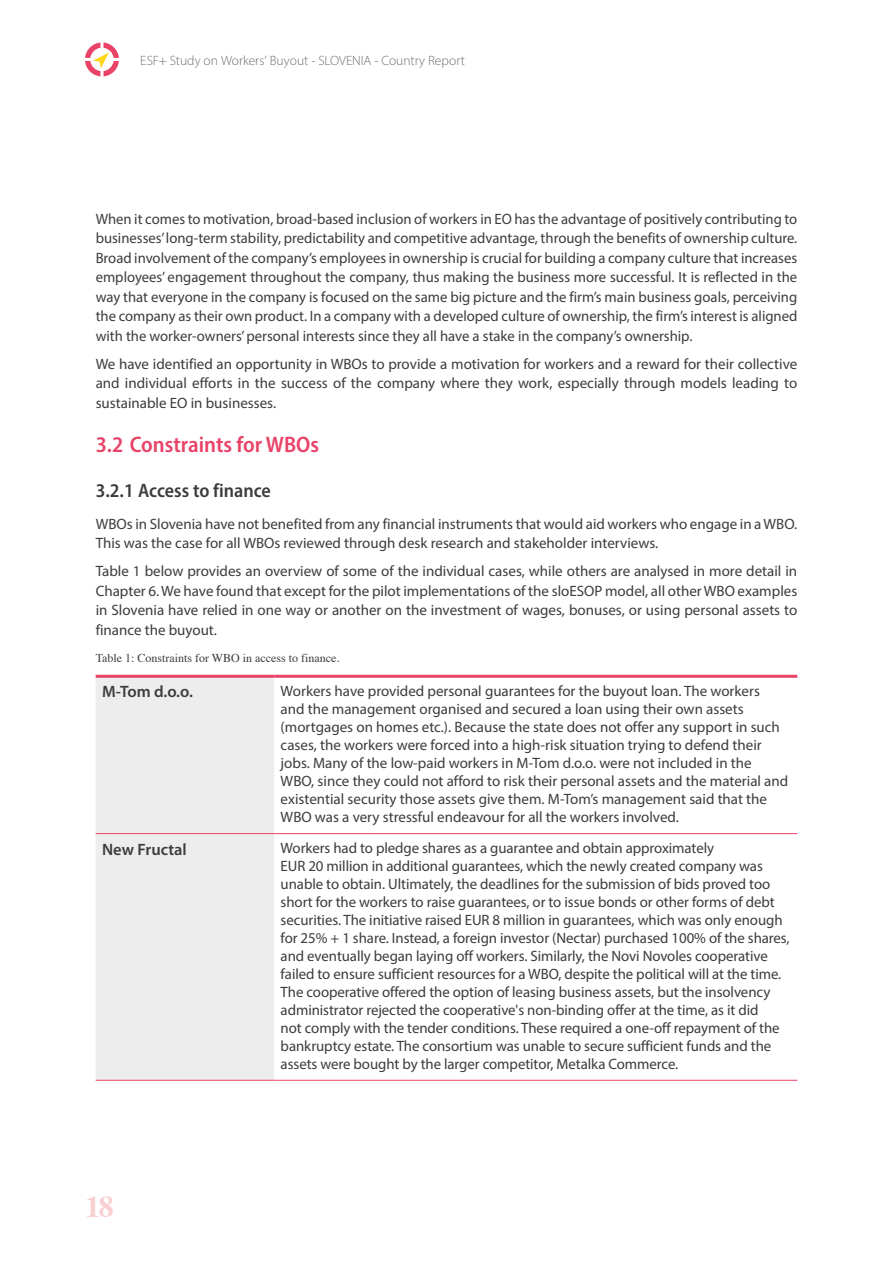
<style>
.page{position:relative;width:893px;height:1263px;background:#fff}
.page>*{position:absolute;margin:0;border:0;box-sizing:border-box;transform-origin:0 0}
.t1{font:700 30px "Times";color:#f9d0d1}
.t2{font:600 semi-condensed 22.5px "Myriad Pro";color:#e94367}
.t3{font:600 semi-condensed 19.5px "Myriad Pro";color:#3c3c3b}
.t4{font:600 16.5px "Myriad Pro";color:#3c3c3b}
.t5{font:15px/18px "Myriad Pro";letter-spacing:-.005em;color:#3c3c3b;text-align:justify}
.t6{font:300 13.5px "Myriad Pro";color:#706f6f}
.t7{font:12px "Times";color:#3c3c3b}
</style>
<div class="page">
<svg style="left:85px;top:43px;width:34px;height:33px"></svg>
<div style="left:96px;top:678px;width:178px;height:402px;background:#ededed"></div>
<hr style="left:274px;top:833px;width:523px;height:1px;background:#e94367">
<hr style="left:274px;top:1080px;width:523px;height:1px;background:#e94367">
<hr style="left:96px;top:675px;width:178px;height:3px;background:#e94367">
<hr style="left:274px;top:675px;width:523px;height:3px;background:#e94367">
<hr style="left:96px;top:833px;width:178px;height:1px;background:#e94367">
<hr style="left:96px;top:1080px;width:178px;height:1px;background:#e94367">
<p class="t6" style="left:140px;top:52px;width:326px">ESF+ Study on Workers’ Buyout - SLOVENIA - Country Report</p>
<p class="t5" style="left:96px;top:209px;width:703px;line-height:19.5px">When it comes to motivation, broad-based inclusion of workers in EO has the advantage of positively contributing to businesses’ long-term stability, predictability and competitive advantage, through the benefits of ownership culture.<br>Broad involvement of the company’s employees in ownership is crucial for building a company culture that increases employees’ engagement throughout the company, thus making the business more successful. It is reflected in the way that everyone in the company is focused on the same big picture and the firm’s main business goals, perceiving the company as their own product. In a company with a developed culture of ownership, the firm’s interest is aligned with the worker-owners’ personal interests since they all have a stake in the company’s ownership.</p>
<p class="t5" style="left:96px;top:354px;width:703px;line-height:19.5px">We have identified an opportunity in WBOs to provide a motivation for workers and a reward for their collective and individual efforts in the success of the company where they work, especially through models leading to sustainable EO in businesses.</p>
<h2 class="t2" style="left:96px;top:430px;width:225px">3.2 Constraints for WBOs</h2>
<h3 class="t3" style="left:96px;top:478px;width:177px">3.2.1 Access to finance</h3>
<p class="t5" style="left:96px;top:514px;width:703px;line-height:19.5px">WBOs in Slovenia have not benefited from any financial instruments that would aid workers who engage in a WBO.<br>This was the case for all WBOs reviewed through desk research and stakeholder interviews.</p>
<p class="t5" style="left:96px;top:561px;width:703px;line-height:19.5px">Table 1 below provides an overview of some of the individual cases, while others are analysed in more detail in Chapter 6. We have found that except for the pilot implementations of the sloESOP model, all other WBO examples in Slovenia have relied in one way or another on the investment of wages, bonuses, or using personal assets to finance the buyout.</p>
<p class="t7" style="left:96px;top:647px;width:245px">Table 1: Constraints for WBO in access to finance.</p>
<p class="t4" style="left:102px;top:681px;width:92px">M-Tom d.o.o.</p>
<p class="t5" style="left:281px;top:682px;width:509px;text-align:left">Workers have provided personal guarantees for the buyout loan. The workers<br>and the management organised and secured a loan using their own assets (mortgages on homes etc.). Because the state does not offer any support in such cases, the workers were forced into a high-risk situation trying to defend their jobs. Many of the low-paid workers in M-Tom d.o.o. were not included in the WBO, since they could not afford to risk their personal assets and the material and existential security those assets give them. M-Tom’s management said that the WBO was a very stressful endeavour for all the workers involved.</p>
<p class="t4" style="left:102px;top:838px;width:86px">New Fructal</p>
<p class="t5" style="left:281px;top:839px;width:510px;text-align:left">Workers had to pledge shares as a guarantee and obtain approximately<br>EUR 20 million in additional guarantees, which the newly created company was unable to obtain. Ultimately, the deadlines for the submission of bids proved too short for the workers to raise guarantees, or to issue bonds or other forms of debt securities. The initiative raised EUR 8 million in guarantees, which was only enough for 25% + 1 share. Instead, a foreign investor (Nectar) purchased 100% of the shares, and eventually began laying off workers. Similarly, the Novi Novoles cooperative failed to ensure sufficient resources for a WBO, despite the political will at the time.<br>The cooperative offered the option of leasing business assets, but the insolvency administrator rejected the cooperative's non-binding offer at the time, as it did<br>not comply with the tender conditions. These required a one-off repayment of the bankruptcy estate. The consortium was unable to secure sufficient funds and the assets were bought by the larger competitor, Metalka Commerce.</p>
<h1 class="t1" style="left:85px;top:1178px;width:30px">18</h1>
</div>
